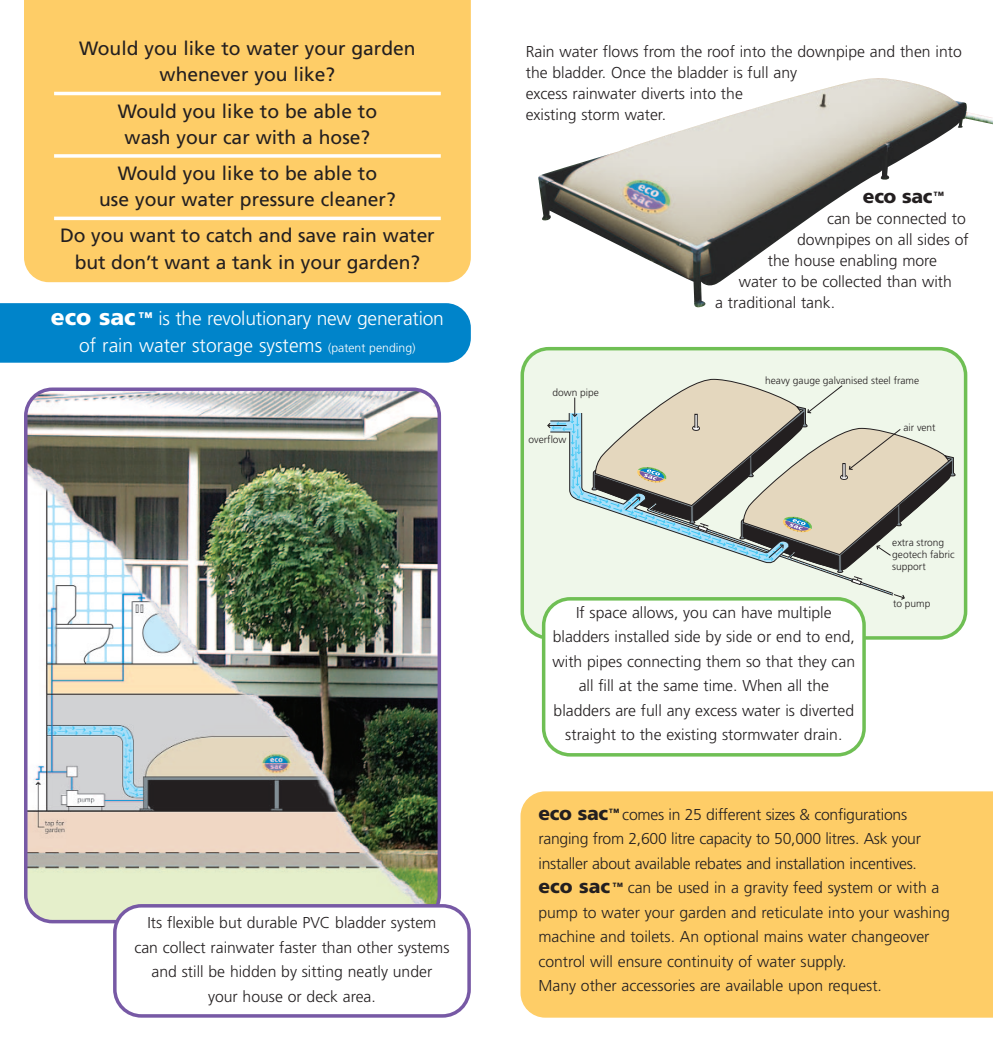
<style>
.page{position:relative;width:993px;height:1042px;background:#fff}
.page>*{position:absolute;margin:0;border:0;box-sizing:border-box;transform-origin:0 0}
.t1{font:19.25px/26.2px "Frutiger LT";color:#231f20;text-align:center}
.t2{font:300 19.25px/26.2px "Frutiger LT";letter-spacing:-.01em;color:#fff;text-align:center}
.t3{font:900 19.25px "Frutiger LT";letter-spacing:-.02em;color:#231f20}
.t4{font:300 15.75px/24.5px "Frutiger LT";color:#231f20}
.t5{font:300 10.15px/12.2px "Frutiger LT";color:#231f20}
.s1{font-weight:900;font-size:22.75px}
.s2{font-size:12.25px}
.s3{font-weight:900;font-size:19.25px}
</style>
<div class="page">
<div style="left:24px;top:0;width:446px;height:282px;background:#fecd67"></div>
<hr style="left:54px;top:92px;width:386px;height:3px;background:#fff">
<svg style="left:54px;top:154px;width:386px;height:4px"></svg>
<hr style="left:54px;top:217px;width:386px;height:3px;background:#fff">
<div style="left:520px;top:791px;width:471px;height:226px;background:#fecd67"></div>
<div style="left:0;top:303px;width:470px;height:60px;background:#0084ca"></div>
<img style="left:24px;top:387px;width:417px;height:536px">
<svg style="left:520px;top:347px;width:447px;height:293px"></svg>
<img style="left:538px;top:78px;width:453px;height:230px">
<svg style="left:113px;top:904px;width:357px;height:113px"></svg>
<svg style="left:541px;top:597px;width:324px;height:159px"></svg>
<p class="t1" style="left:79px;top:35px;width:338px">Would you like to water your garden whenever you like?</p>
<p class="t1" style="left:118px;top:97px;width:261px">Would you like to be able to wash your car with a hose?</p>
<p class="t1" style="left:99px;top:160px;width:298px">Would you like to be able to<br>use your water pressure cleaner?</p>
<p class="t1" style="left:60px;top:222px;width:376px">Do you want to catch and save rain water but don’t want a tank in your garden?</p>
<p class="t2" style="left:51px;top:305px;width:394px"><span class="s1">eco sac</span> <sup>™</sup> is the revolutionary new generation of rain water storage systems <span class="s2">(patent pending)</span></p>
<p class="t4" style="left:134px;top:910px;width:316px;text-align:center">Its flexible but durable PVC bladder system can collect rainwater faster than other systems and still be hidden by sitting neatly under<br>your house or deck area.</p>
<p class="t4" style="left:525px;top:41px;width:437px;line-height:21px">Rain water flows from the roof into the downpipe and then into the bladder. Once the bladder is full any<br>excess rainwater diverts into the<br>existing storm water.</p>
<p class="t5" style="left:552px;top:386px;width:48px">down pipe</p>
<p class="t5" style="left:528px;top:433px;width:39px">overflow</p>
<p class="t3" style="left:862px;top:189px;width:82px">eco sac<sup>™</sup></p>
<p class="t4" style="left:826px;top:206px;width:140px">can be connected to</p>
<p class="t4" style="left:796px;top:227px;width:173px">downpipes on all sides of</p>
<p class="t4" style="left:767px;top:248px;width:171px">the house enabling more</p>
<p class="t4" style="left:738px;top:269px;width:215px">water to be collected than with</p>
<p class="t4" style="left:715px;top:290px;width:121px">a traditional tank.</p>
<p class="t5" style="left:765px;top:374px;width:155px">heavy gauge galvanised steel frame</p>
<p class="t5" style="left:903px;top:421px;width:34px">air vent</p>
<p class="t5" style="left:892px;top:536px;width:64px">extra strong geotech fabric support</p>
<p class="t4" style="left:552px;top:600px;width:304px;text-align:center">If space allows, you can have multiple bladders installed side by side or end to end, with pipes connecting them so that they can all fill at the same time. When all the bladders are full any excess water is diverted straight to the existing stormwater drain.</p>
<p class="t5" style="left:892px;top:597px;width:39px">to pump</p>
<p class="t4" style="left:538px;top:802px;width:413px"><span class="s3">eco sac</span><sup>™</sup> comes in 25 different sizes &amp; configurations ranging from 2,600 litre capacity to 50,000 litres. Ask your installer about available rebates and installation incentives. <span class="s3">eco sac</span> <sup>™</sup> can be used in a gravity feed system or with a pump to water your garden and reticulate into your washing machine and toilets. An optional mains water changeover control will ensure continuity of water supply.<br>Many other accessories are available upon request.</p>
</div>
